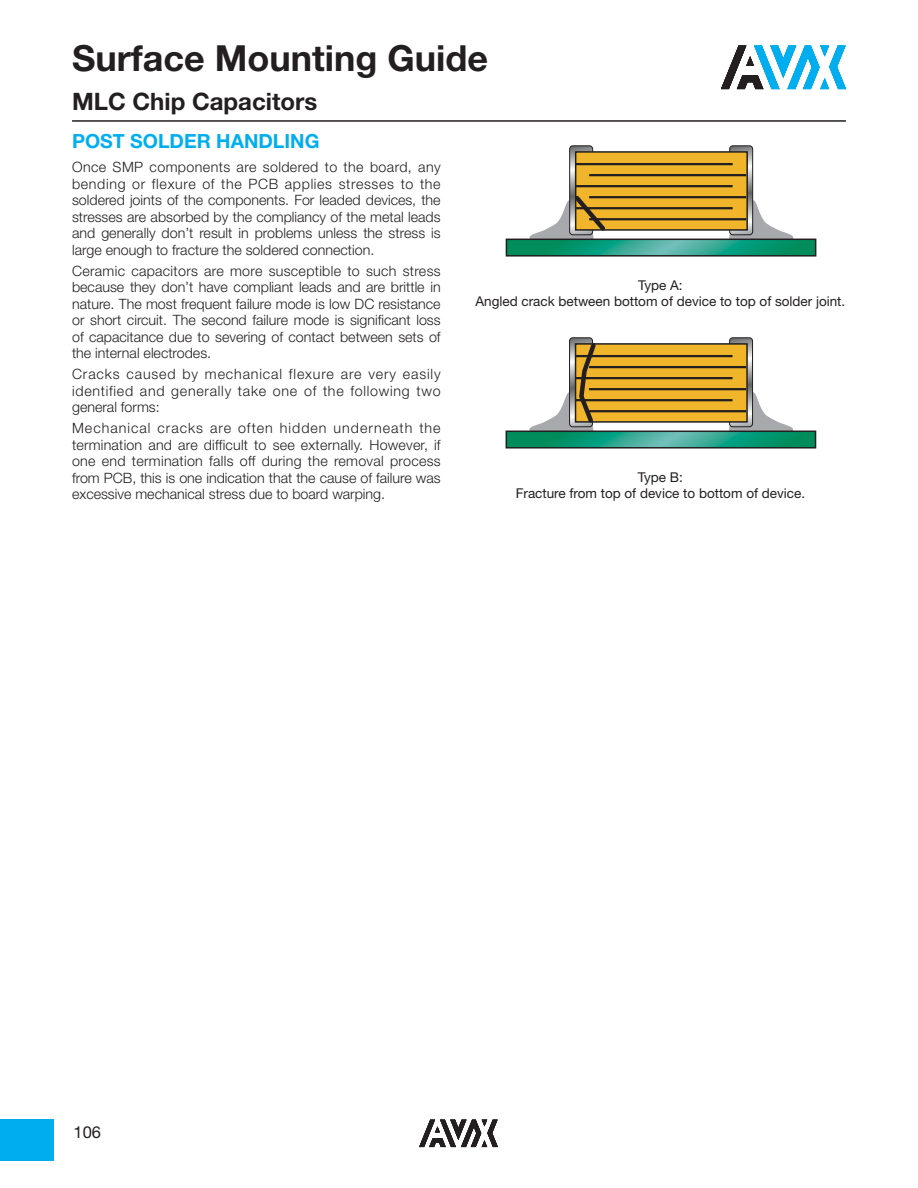
<style>
.page{position:relative;width:918px;height:1188px;background:#fff}
.page>*{position:absolute;margin:0;border:0;box-sizing:border-box;transform-origin:0 0}
.t1{font:700 36px "Helvetica Neue LT Std";color:#231f20}
.t2{font:700 24px "Helvetica Neue LT Std";color:#231f20}
.t3{font:700 19.5px "Helvetica Neue LT Std";color:#00aeef}
.t4{font:16.5px "Helvetica Neue";color:#231f20}
.t5{font:300 14.25px/16.5px "Helvetica Neue LT Std";color:#231f20;text-align:justify}
.t6{font:13.5px/16.5px "Helvetica Neue LT Std";color:#231f20;text-align:center}
</style>
<div class="page">
<div style="left:0;top:1119px;width:53px;height:42px;background:#00aeef"></div>
<hr style="left:72px;top:120px;width:774px;height:2px;background:#231f20">
<svg style="left:729px;top:197px;width:66px;height:42px"></svg>
<svg style="left:730px;top:146px;width:23px;height:89px"></svg>
<div style="left:729px;top:145px;width:24px;height:90px;border:1px solid #231f20;border-radius:3px"></div>
<svg style="left:570px;top:146px;width:23px;height:89px"></svg>
<div style="left:569px;top:145px;width:24px;height:90px;border:1px solid #231f20;border-radius:3px"></div>
<svg style="left:509px;top:242px;width:304px;height:12px;background:#1d9f7f"></svg>
<div style="left:506px;top:239px;width:310px;height:18px;border:2px solid #231f20"></div>
<div style="left:575px;top:151px;width:173px;height:80px;background:#f0b52a;border:2px solid #231f20"></div>
<hr style="left:576px;top:163px;width:157px;height:2px;background:#231f20">
<hr style="left:589px;top:174px;width:157px;height:2px;background:#231f20">
<hr style="left:576px;top:185px;width:157px;height:2px;background:#231f20">
<hr style="left:589px;top:196px;width:157px;height:2px;background:#231f20">
<hr style="left:576px;top:207px;width:157px;height:2px;background:#231f20">
<hr style="left:589px;top:218px;width:157px;height:2px;background:#231f20">
<svg style="left:528px;top:192px;width:81px;height:50px"></svg>
<svg style="left:728px;top:392px;width:67px;height:39px"></svg>
<svg style="left:730px;top:338px;width:23px;height:89px"></svg>
<div style="left:729px;top:337px;width:24px;height:90px;border:1px solid #231f20;border-radius:3px"></div>
<div style="left:569px;top:337px;width:24px;height:90px;border:1px solid #231f20;border-radius:3px"></div>
<svg style="left:509px;top:434px;width:304px;height:12px;background:#1d9f7f"></svg>
<div style="left:506px;top:431px;width:310px;height:18px;border:2px solid #231f20"></div>
<div style="left:575px;top:343px;width:173px;height:80px;background:#f0b52a;border:2px solid #231f20"></div>
<hr style="left:576px;top:355px;width:157px;height:2px;background:#231f20">
<hr style="left:589px;top:366px;width:157px;height:2px;background:#231f20">
<hr style="left:576px;top:377px;width:157px;height:2px;background:#231f20">
<hr style="left:589px;top:388px;width:157px;height:2px;background:#231f20">
<hr style="left:576px;top:399px;width:157px;height:2px;background:#231f20">
<hr style="left:589px;top:410px;width:157px;height:2px;background:#231f20">
<svg style="left:528px;top:340px;width:71px;height:94px"></svg>
<svg style="left:721px;top:46px;width:125px;height:43px"></svg>
<svg style="left:419px;top:1120px;width:79px;height:27px"></svg>
<h1 class="t1" style="left:72px;top:45px;width:417px">Surface Mounting Guide</h1>
<h2 class="t2" style="left:72px;top:93px;width:247px">MLC Chip Capacitors</h2>
<h3 class="t3" style="left:72px;top:134px;width:249px">POST SOLDER HANDLING</h3>
<p class="t5" style="left:72px;top:160px;width:370px">Once SMP components are soldered to the board, any bending or flexure of the PCB applies stresses to the soldered joints of the components. For leaded devices, the stresses are absorbed by the compliancy of the metal leads and generally don’t result in problems unless the stress is large enough to fracture the soldered connection.</p>
<p class="t5" style="left:72px;top:264px;width:370px">Ceramic capacitors are more susceptible to such stress because they don’t have compliant leads and are brittle in nature. The most frequent failure mode is low DC resistance or short circuit. The second failure mode is significant loss of capacitance due to severing of contact between sets of the internal electrodes.</p>
<p class="t5" style="left:72px;top:367px;width:370px">Cracks caused by mechanical flexure are very easily identified and generally take one of the following two general forms:</p>
<p class="t5" style="left:72px;top:421px;width:370px">Mechanical cracks are often hidden underneath the termination and are difficult to see externally. However, if one end termination falls off during the removal process from PCB, this is one indication that the cause of failure was excessive mechanical stress due to board warping.</p>
<p class="t6" style="left:476px;top:278px;width:371px">Type A:<br>Angled crack between bottom of device to top of solder joint.</p>
<p class="t6" style="left:516px;top:470px;width:291px">Type B:<br>Fracture from top of device to bottom of device.</p>
<p class="t4" style="left:74px;top:1126px;width:29px">106</p>
</div>
